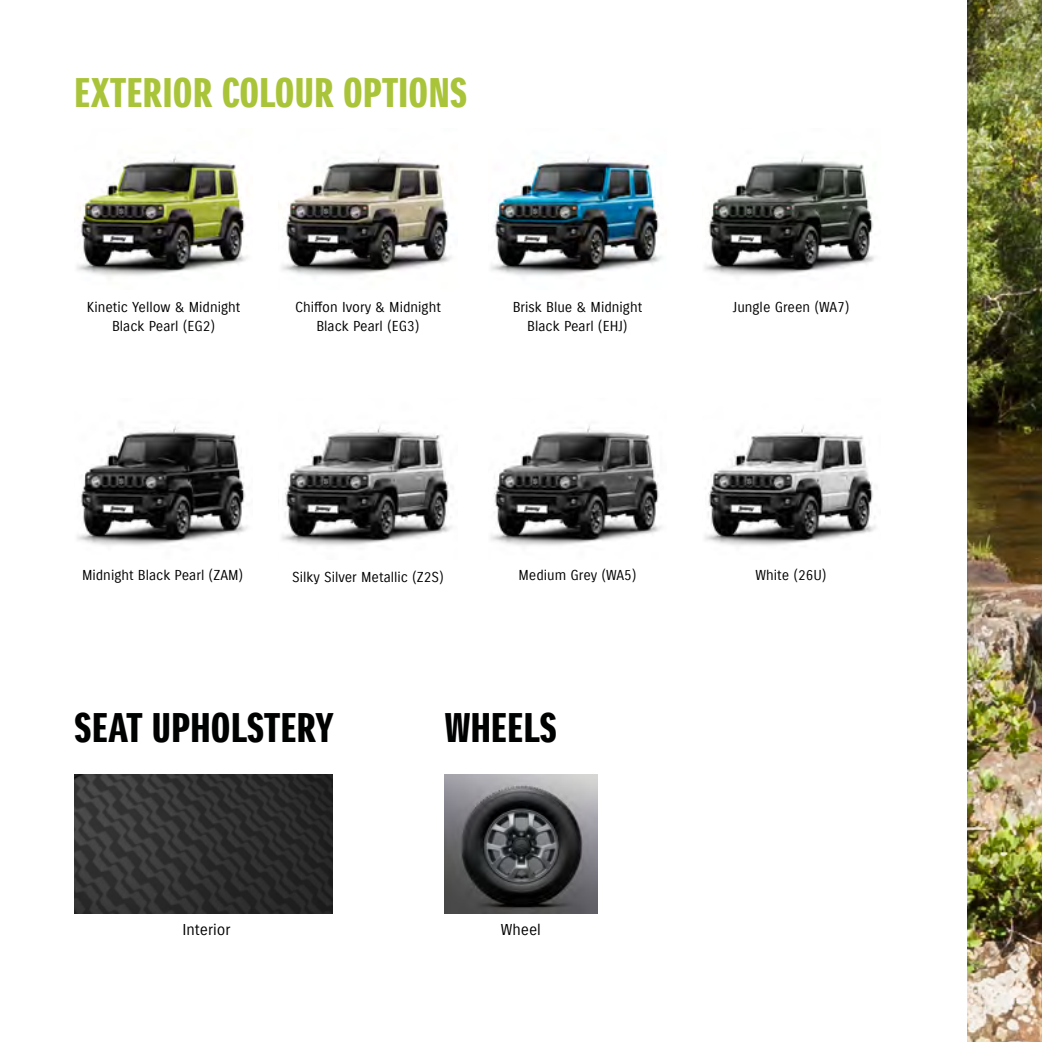
<style>
.page{position:relative;width:1042px;height:1042px;background:#fff}
.page>*{position:absolute;margin:0;border:0;box-sizing:border-box;transform-origin:0 0}
.t1{font:40.25px "Suzuki PRO Headline";letter-spacing:.01em;color:#a9c438}
.t2{font:40.25px "Suzuki PRO Headline";letter-spacing:.01em;color:#000101}
.t3{font:15.4px "Suzuki PRO Regular";color:#000101}
.t4{font:14px/19.8px "Suzuki PRO Regular";color:#000101;text-align:center}
</style>
<div class="page">
<img style="left:444px;top:775px;width:153px;height:138px">
<img style="left:77px;top:156px;width:171px;height:121px">
<img style="left:77px;top:426px;width:171px;height:120px">
<img style="left:281px;top:152px;width:171px;height:124px">
<img style="left:282px;top:426px;width:170px;height:120px">
<img style="left:490px;top:156px;width:173px;height:121px">
<img style="left:490px;top:425px;width:172px;height:121px">
<img style="left:704px;top:154px;width:170px;height:122px">
<img style="left:705px;top:425px;width:171px;height:121px">
<img style="left:74px;top:775px;width:258px;height:138px">
<img style="left:967px;top:0;width:75px;height:1042px">
<h1 class="t1" style="left:75px;top:68px;width:394px">EXTERIOR COLOUR OPTIONS</h1>
<p class="t4" style="left:295px;top:297px;width:147px">Chiffon Ivory &amp; Midnight</p>
<p class="t4" style="left:733px;top:297px;width:118px">Jungle Green (WA7)</p>
<p class="t4" style="left:316px;top:317px;width:105px">Black Pearl (EG3)</p>
<p class="t4" style="left:87px;top:297px;width:155px">Kinetic Yellow &amp; Midnight<br>Black Pearl (EG2)</p>
<p class="t4" style="left:513px;top:297px;width:131px">Brisk Blue &amp; Midnight<br>Black Pearl (EHJ)</p>
<p class="t4" style="left:82px;top:566px;width:163px">Midnight Black Pearl (ZAM)</p>
<p class="t4" style="left:292px;top:567px;width:153px">Silky Silver Metallic (Z2S)</p>
<p class="t4" style="left:518px;top:566px;width:120px">Medium Grey (WA5)</p>
<p class="t4" style="left:755px;top:566px;width:73px">White (26U)</p>
<h1 class="t2" style="left:75px;top:703px;width:261px">SEAT UPHOLSTERY</h1>
<p class="t3" style="left:182px;top:920px;width:50px">Interior</p>
<h1 class="t2" style="left:445px;top:703px;width:114px">WHEELS</h1>
<p class="t3" style="left:501px;top:920px;width:42px">Wheel</p>
</div>
